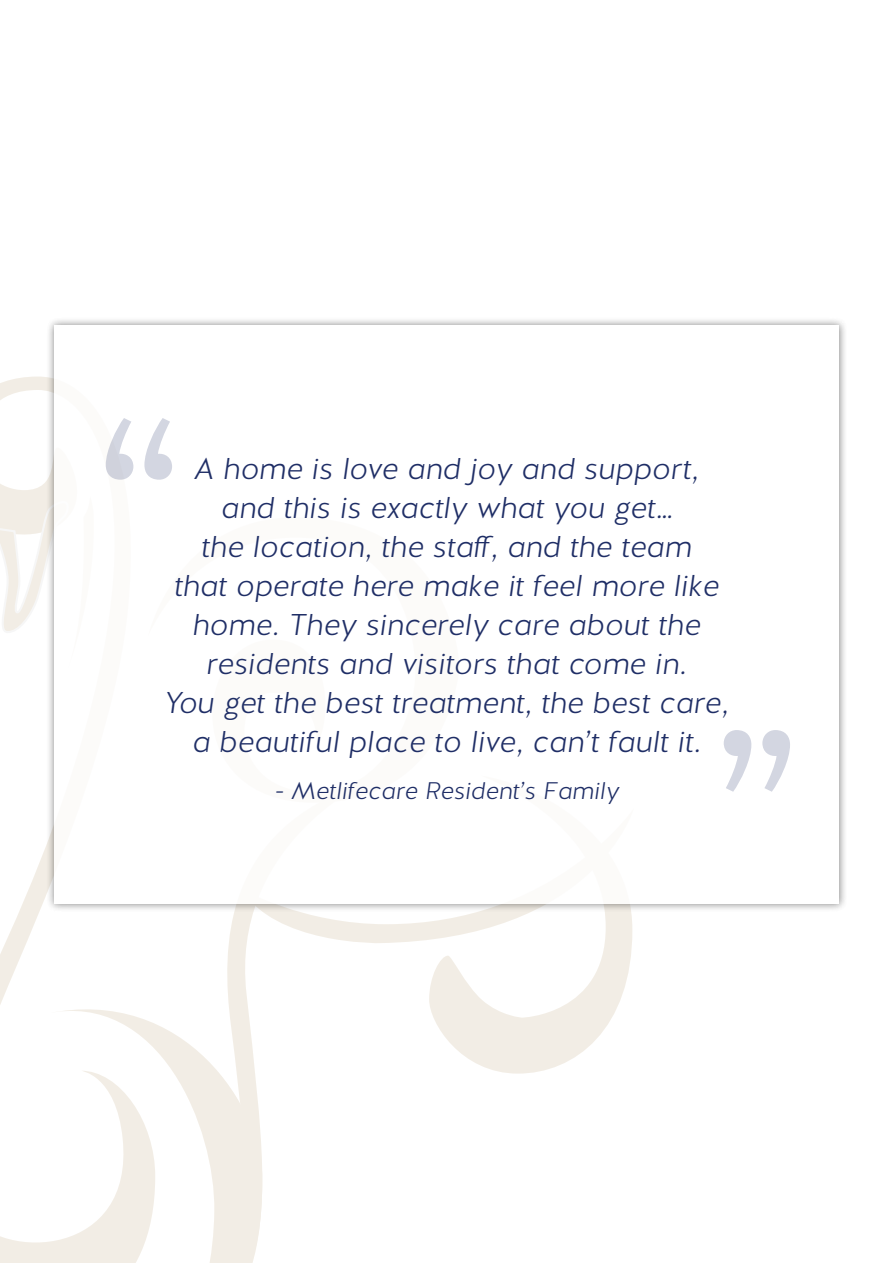
<style>
.page{position:relative;width:893px;height:1263px;background:#fff}
.page>*{position:absolute;margin:0;border:0;box-sizing:border-box;transform-origin:0 0}
.t1{font:225px "Halis GR";color:#1f2e66}
.t2{font:italic 300 30px/39px "Halis GR";color:#1f2e66;text-align:center}
.t3{font:italic 300 24px "Halis GR";color:#1f2e66}
</style>
<div class="page">
<svg style="left:0;top:376px;width:45px;height:519px"></svg>
<svg style="left:429px;top:944px;width:203px;height:129px"></svg>
<svg style="left:364px;top:912px;width:268px;height:32px"></svg>
<svg style="left:262px;top:912px;width:102px;height:277px"></svg>
<svg style="left:0;top:895px;width:262px;height:368px"></svg>
<svg style="left:0;top:496px;width:45px;height:172px"></svg>
<div style="left:45px;top:317px;width:802px;height:595px;background:#000;opacity:.6"></div>
<div style="left:54px;top:326px;width:785px;height:578px;background:#fff"></div>
<h1 class="t1" style="left:92px;top:356px;width:95px">“</h1>
<p class="t2" style="left:164px;top:450px;width:566px">A home is love and joy and support, and this is exactly what you get…<br>the location, the staff, and the team<br>that operate here make it feel more like home. They sincerely care about the residents and visitors that come in.<br>You get the best treatment, the best care, a beautiful place to live, can’t fault it.</p>
<p class="t3" style="left:274px;top:776px;width:346px">- Metlifecare Resident’s Family</p>
<h1 class="t1" style="left:710px;top:668px;width:95px">”</h1>
</div>
